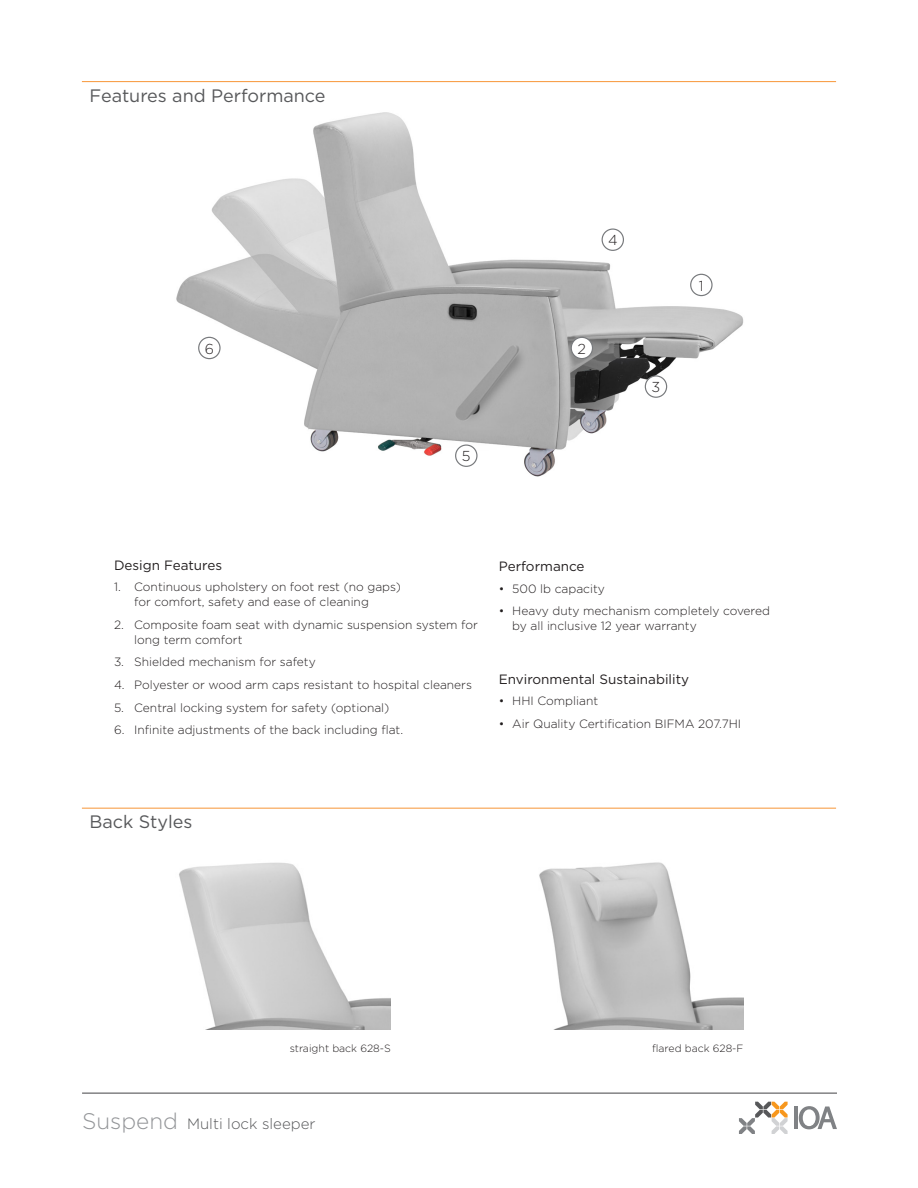
<style>
.page{position:relative;width:918px;height:1188px;background:#fff}
.page>*{position:absolute;margin:0;border:0;box-sizing:border-box;transform-origin:0 0}
.t1{font:18px "Gotham";color:#57585a}
.t2{font:300 15px "Gotham";color:#57585a}
.t3{font:300 14.4px "Gotham";color:#231f20}
.t4{font:13.5px "Gotham";color:#231f20}
.t5{font:300 12px/15px "Gotham";color:#231f20}
.t6{font:300 10.5px "Gotham";color:#231f20}
.s1{font-size:22.5px;color:#939598}
</style>
<div class="page">
<hr style="left:82px;top:1093px;width:755px;height:1px;background:#57585a">
<svg style="left:739px;top:1102px;width:49px;height:32px"></svg>
<hr style="left:794px;top:1107px;width:4px;height:22px;background:#808285">
<svg style="left:799px;top:1106px;width:38px;height:23px"></svg>
<img style="left:176px;top:112px;width:568px;height:365px">
<div style="left:602px;top:229px;width:21px;height:21px;background:#fff;border-radius:50%"></div>
<div style="left:602px;top:228px;width:22px;height:23px;border:1px solid #787a7d;border-radius:50%"></div>
<div style="left:691px;top:274px;width:21px;height:22px;background:#fff;border-radius:50%"></div>
<div style="left:690px;top:274px;width:23px;height:22px;border:1px solid #787a7d;border-radius:50%"></div>
<div style="left:645px;top:376px;width:22px;height:21px;background:#fff;border-radius:50%"></div>
<div style="left:645px;top:375px;width:22px;height:23px;border:1px solid #787a7d;border-radius:50%"></div>
<div style="left:456px;top:445px;width:21px;height:21px;background:#fff;border-radius:50%"></div>
<div style="left:455px;top:444px;width:23px;height:23px;border:1px solid #787a7d;border-radius:50%"></div>
<div style="left:199px;top:337px;width:21px;height:22px;background:#fff;border-radius:50%"></div>
<div style="left:198px;top:337px;width:23px;height:22px;border:1px solid #787a7d;border-radius:50%"></div>
<div style="left:571px;top:337px;width:22px;height:22px;background:#fff;border-radius:50%"></div>
<div style="left:571px;top:337px;width:22px;height:22px;border:1px solid #787a7d;border-radius:50%"></div>
<img style="left:179px;top:862px;width:212px;height:168px">
<img style="left:539px;top:862px;width:204px;height:168px">
<hr style="left:82px;top:808px;width:754px;height:1px;background:#f8a14d">
<hr style="left:82px;top:81px;width:754px;height:1px;background:#f8a14d">
<p class="t1" style="left:89px;top:84px;width:238px">Features and Performance</p>
<p class="t3" style="left:608px;top:231px;width:11px">4</p>
<p class="t3" style="left:205px;top:340px;width:11px">6</p>
<p class="t3" style="left:578px;top:340px;width:10px">2</p>
<p class="t3" style="left:462px;top:447px;width:10px">5</p>
<p class="t3" style="left:652px;top:378px;width:10px">3</p>
<p class="t3" style="left:699px;top:277px;width:6px">1</p>
<p class="t4" style="left:114px;top:556px;width:110px">Design Features</p>
<p class="t5" style="left:134px;top:579px;width:268px;text-indent:-20px">1. Continuous upholstery on foot rest (no gaps) for comfort, safety and ease of cleaning</p>
<p class="t5" style="left:134px;top:617px;width:345px;text-indent:-20px">2. Composite foam seat with dynamic suspension system for long term comfort</p>
<p class="t5" style="left:114px;top:654px;width:203px">3. Shielded mechanism for safety</p>
<p class="t5" style="left:114px;top:677px;width:360px">4. Polyester or wood arm caps resistant to hospital cleaners</p>
<p class="t5" style="left:114px;top:699px;width:277px">5. Central locking system for safety (optional)</p>
<p class="t5" style="left:114px;top:722px;width:291px">6. Infinite adjustments of the back including flat.</p>
<p class="t4" style="left:499px;top:557px;width:87px">Performance</p>
<p class="t5" style="left:499px;top:580px;width:108px">• 500 lb capacity</p>
<p class="t5" style="left:512px;top:603px;width:259px;text-indent:-14px">• Heavy duty mechanism completely covered by all inclusive 12 year warranty</p>
<p class="t4" style="left:499px;top:670px;width:192px">Environmental Sustainability</p>
<p class="t5" style="left:499px;top:693px;width:101px">• HHI Compliant</p>
<p class="t5" style="left:499px;top:716px;width:244px">• Air Quality Certification BIFMA 207.7HI</p>
<p class="t1" style="left:89px;top:811px;width:105px">Back Styles</p>
<p class="t6" style="left:290px;top:1042px;width:103px">straight back 628-S</p>
<p class="t6" style="left:652px;top:1042px;width:93px">flared back 628-F</p>
<p class="t2" style="left:82px;top:1114px;width:235px"><span class="s1">Suspend</span> Multi lock sleeper</p>
</div>
